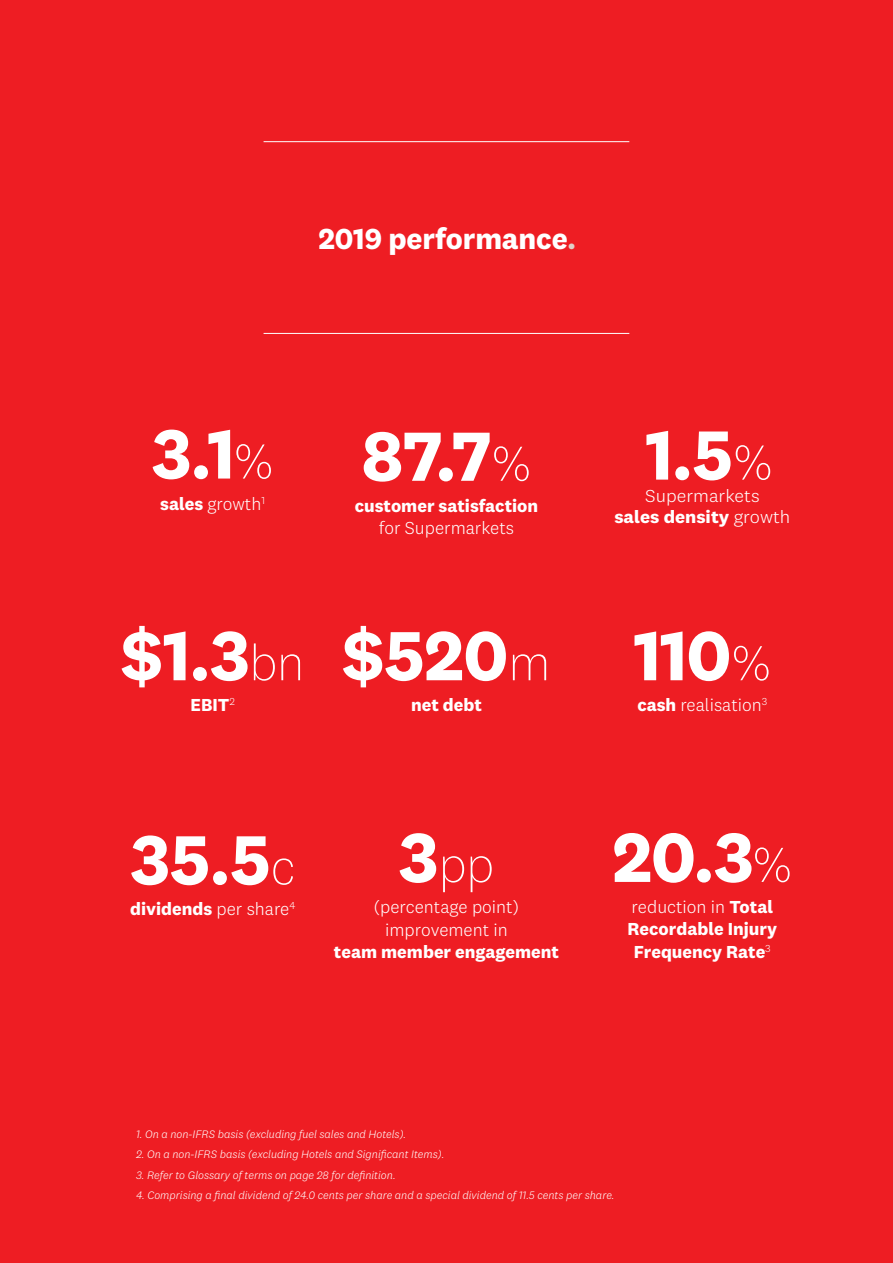
<style>
.page{position:relative;width:893px;height:1263px;background:#ee1d23}
.page>*{position:absolute;margin:0;border:0;box-sizing:border-box;transform-origin:0 0}
.t1{font:700 72px "National 2";letter-spacing:-.005em;color:#fff}
.t2{font:200 51px "National 2";color:#fff}
.t3{font:700 30px "National 2";letter-spacing:-.005em;color:#fff}
.t4{font:700 18px/22.5px "National 2";color:#fff;text-align:center}
.t5{font:300 18px/22.5px "National 2";color:#fff;text-align:center}
.t6{font:300 18px/21px "National 2";color:#fff;text-align:center;scale:1.05 1}
.t7{font:italic 300 11.25px "National 2";color:#fff}
.s1{color:#e0cfc8}
.s2{font-weight:200;font-size:51px}
.s3{font-weight:700}
.s4{font-weight:300}
.s5{font-weight:700;font-size:72px}
</style>
<div class="page">
<hr style="left:264px;top:333px;width:365px;height:1px;background:#fff">
<hr style="left:264px;top:141px;width:365px;height:1px;background:#fff">
<h3 class="t3" style="left:318px;top:220px;width:259px">2019 performance<span class="s1">.</span></h3>
<h1 class="t1" style="left:152px;top:409px;width:124px">3.1<span class="s2">%</span></h1>
<h3 class="t5" style="left:160px;top:492px;width:106px"><span class="s3">sales</span> growth<sup>1</sup></h3>
<h1 class="t1" style="left:121px;top:611px;width:185px">$1.3<span class="s2">bn</span></h1>
<h3 class="t4" style="left:191px;top:694px;width:46px">EBIT<sup>2</sup></h3>
<h1 class="t1" style="left:361px;top:412px;width:172px">87.7<span class="s2">%</span></h1>
<h3 class="t4" style="left:355px;top:494px;width:185px">customer satisfaction</h3>
<h3 class="t5" style="left:379px;top:517px;width:137px">for Supermarkets</h3>
<h1 class="t1" style="left:342px;top:611px;width:210px">$520<span class="s2">m</span></h1>
<h3 class="t4" style="left:411px;top:694px;width:72px">net debt</h3>
<h1 class="t1" style="left:130px;top:815px;width:166px">35.5<span class="s2">c</span></h1>
<h3 class="t4" style="left:130px;top:898px;width:167px">dividends <span class="s4">per share</span><sup>4</sup></h3>
<h2 class="t2" style="left:399px;top:836px;width:97px"><span class="s5">3</span>pp</h2>
<h3 class="t5" style="left:374px;top:895px;width:147px">(percentage point) improvement in</h3>
<h3 class="t4" style="left:334px;top:940px;width:227px">team member engagement</h3>
<h1 class="t1" style="left:645px;top:410px;width:129px">1.5<span class="s2">%</span></h1>
<h3 class="t6" style="left:614px;top:485px;width:169px">Supermarkets<br><span class="s3">sales density</span> growth</h3>
<h1 class="t1" style="left:633px;top:611px;width:140px">110<span class="s2">%</span></h1>
<h3 class="t5" style="left:637px;top:694px;width:132px"><span class="s3">cash</span> realisation<sup>3</sup></h3>
<h1 class="t1" style="left:612px;top:813px;width:182px">20.3<span class="s2">%</span></h1>
<h3 class="t4" style="left:628px;top:895px;width:151px"><span class="s4">reduction in</span> Total<br>Recordable Injury<br>Frequency Rate<sup>3</sup></h3>
<p class="t7" style="left:136px;top:1127px;width:272px">1. On a non-IFRS basis (excluding fuel sales and Hotels).</p>
<p class="t7" style="left:136px;top:1148px;width:310px">2. On a non-IFRS basis (excluding Hotels and Significant Items).</p>
<p class="t7" style="left:136px;top:1168px;width:261px">3. Refer to Glossary of terms on page 28 for definition.</p>
<p class="t7" style="left:136px;top:1189px;width:480px">4. Comprising a final dividend of 24.0 cents per share and a special dividend of 11.5 cents per share.</p>
</div>
